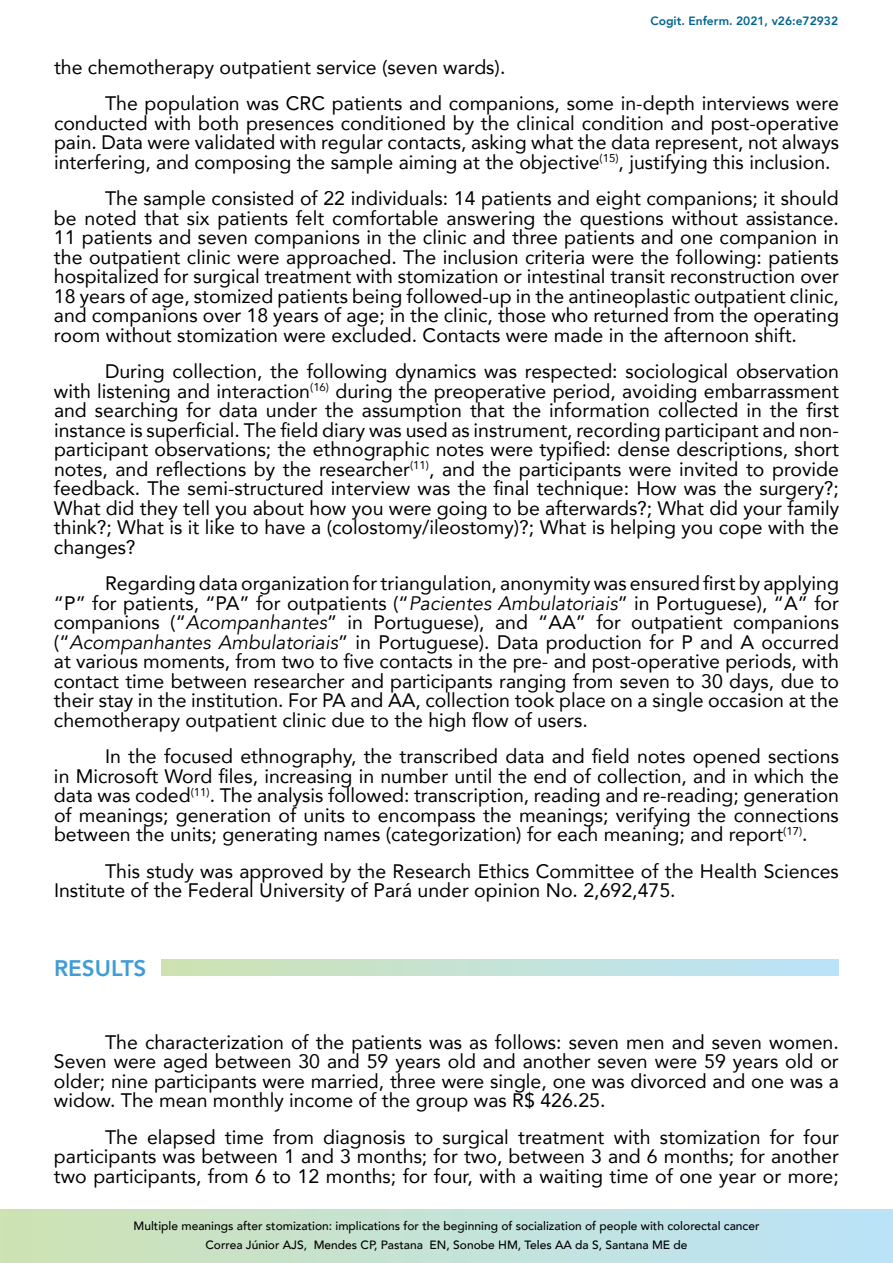
<style>
.page{position:relative;width:893px;height:1263px;background:#fff}
.page>*{position:absolute;margin:0;border:0;box-sizing:border-box;transform-origin:0 0}
.t1{font:800 22.5px "Avenir";color:#409cd4}
.t2{font:19.5px/19.5px "Avenir";color:#000;text-align:justify}
.t3{font:500 12px/18.6px "Avenir";color:#000;text-align:center}
.t4{font:800 12px "Avenir";color:#00658f}
.s1{font-style:italic}
</style>
<div class="page">
<svg style="left:0;top:1209px;width:893px;height:54px;background:#c4e2d6"></svg>
<div style="left:162px;top:959px;width:676px;height:17px;background:linear-gradient(to right,#cee2b2,#bae3fb)"></div>
<p class="t4" style="left:650px;top:12px;width:189px">Cogit. Enferm. 2021, v26:e72932</p>
<p class="t2" style="left:105px;top:48px;width:735px;line-height:36.5px;text-indent:-51px">the chemotherapy outpatient service (seven wards).<br>The population was CRC patients and companions, some in-depth interviews were</p>
<p class="t2" style="left:54px;top:112px;width:786px">conducted with both presences conditioned by the clinical condition and post-operative pain. Data were validated with regular contacts, asking what the data represent, not always interfering, and composing the sample aiming at the objective<sup>(15)</sup>, justifying this inclusion.</p>
<p class="t2" style="left:54px;top:188px;width:786px;text-indent:51px">The sample consisted of 22 individuals: 14 patients and eight companions; it should be noted that six patients felt comfortable answering the questions without assistance.<br>11 patients and seven companions in the clinic and three patients and one companion in the outpatient clinic were approached. The inclusion criteria were the following: patients hospitalized for surgical treatment with stomization or intestinal transit reconstruction over 18 years of age, stomized patients being followed-up in the antineoplastic outpatient clinic, and companions over 18 years of age; in the clinic, those who returned from the operating room without stomization were excluded. Contacts were made in the afternoon shift.</p>
<p class="t2" style="left:54px;top:361px;width:787px;text-indent:51px">During collection, the following dynamics was respected: sociological observation with listening and interaction<sup>(16)</sup> during the preoperative period, avoiding embarrassment and searching for data under the assumption that the information collected in the first instance is superficial. The field diary was used as instrument, recording participant and non&shy;participant observations; the ethnographic notes were typified: dense descriptions, short notes, and reflections by the researcher<sup>(11)</sup>, and the participants were invited to provide feedback. The semi-structured interview was the final technique: How was the surgery?; What did they tell you about how you were going to be afterwards?; What did your family think?; What is it like to have a (colostomy/ileostomy)?; What is helping you cope with the changes?</p>
<p class="t2" style="left:54px;top:573px;width:786px;text-indent:51px">Regarding data organization for triangulation, anonymity was ensured first by applying “P” for patients, “PA” for outpatients (“<span class="s1">Pacientes Ambulatoriais</span>” in Portuguese), “A” for companions (“<span class="s1">Acompanhantes</span>” in Portuguese), and “AA” for outpatient companions (“<span class="s1">Acompanhantes Ambulatoriais</span>” in Portuguese). Data production for P and A occurred at various moments, from two to five contacts in the pre- and post-operative periods, with contact time between researcher and participants ranging from seven to 30 days, due to their stay in the institution. For PA and AA, collection took place on a single occasion at the chemotherapy outpatient clinic due to the high flow of users.</p>
<p class="t2" style="left:54px;top:746px;width:786px;text-indent:51px">In the focused ethnography, the transcribed data and field notes opened sections in Microsoft Word files, increasing in number until the end of collection, and in which the data was coded<sup>(11)</sup>. The analysis followed: transcription, reading and re-reading; generation of meanings; generation of units to encompass the meanings; verifying the connections between the units; generating names (categorization) for each meaning; and report<sup>(17)</sup>.</p>
<p class="t2" style="left:54px;top:860px;width:786px;text-indent:51px">This study was approved by the Research Ethics Committee of the Health Sciences<br>Institute of the Federal University of Pará under opinion No. 2,692,475.</p>
<p class="t1" style="left:54px;top:950px;width:94px">RESULTS</p>
<p class="t2" style="left:54px;top:1032px;width:786px;text-indent:51px">The characterization of the patients was as follows: seven men and seven women.<br>Seven were aged between 30 and 59 years old and another seven were 59 years old or older; nine participants were married, three were single, one was divorced and one was a widow. The mean monthly income of the group was R$ 426.25.</p>
<p class="t2" style="left:54px;top:1127px;width:786px;text-indent:51px">The elapsed time from diagnosis to surgical treatment with stomization for four participants was between 1 and 3 months; for two, between 3 and 6 months; for another two participants, from 6 to 12 months; for four, with a waiting time of one year or more;</p>
<p class="t3" style="left:134px;top:1216px;width:627px">Multiple meanings after stomization: implications for the beginning of socialization of people with colorectal cancer<br>Correa Júnior AJS, Mendes CP, Pastana EN, Sonobe HM, Teles AA da S, Santana ME de</p>
</div>
